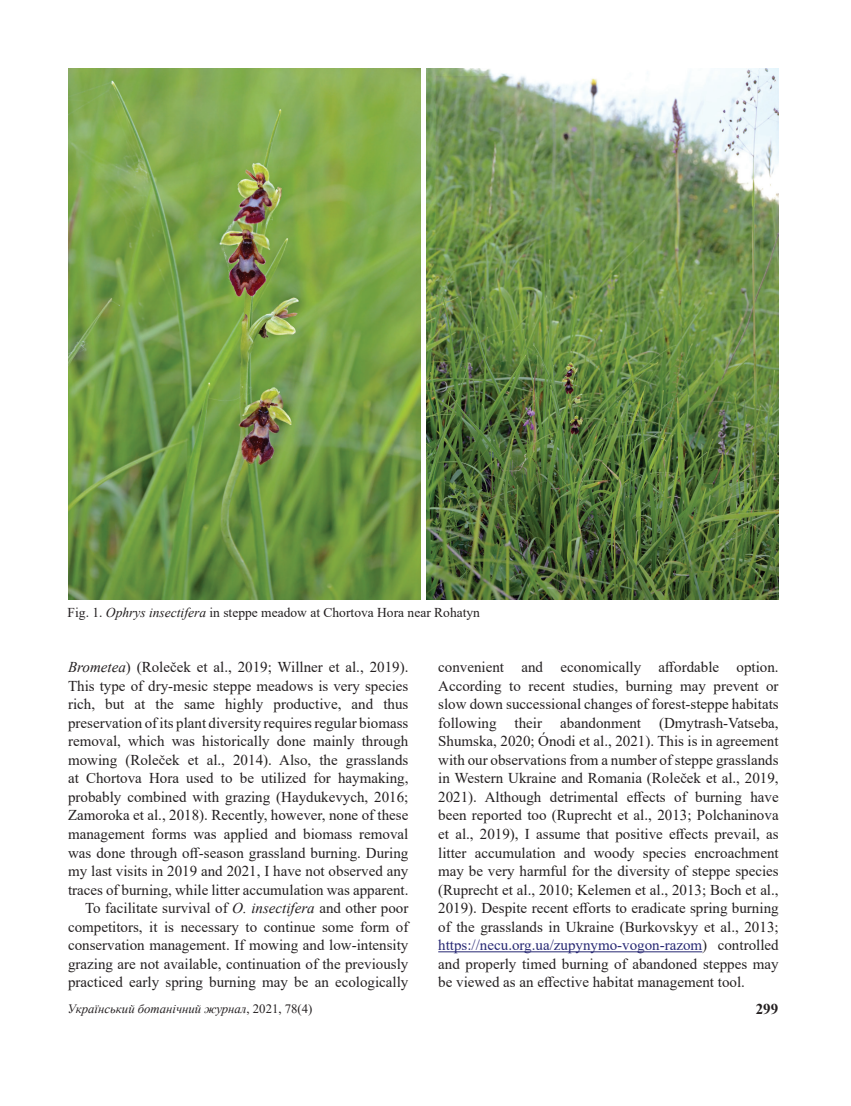
<style>
.page{position:relative;width:851px;height:1106px;background:#fff}
.page>*{position:absolute;margin:0;border:0;box-sizing:border-box;transform-origin:0 0}
.t1{font:15px/18.6px "Times New Roman";color:#231f20;text-align:right}
.t2{font:700 15px "Times New Roman";color:#231f20}
.t3{font:13.5px "Times New Roman";color:#231f20}
.t4{font:italic 12.75px "Times New Roman";color:#231f20}
.s1{font-style:italic}
.s2{color:#272873}
.s3{font-style:normal}
</style>
<div class="page">
<hr style="left:438px;top:951px;width:264px;height:1px;background:#272873">
<img style="left:68px;top:68px;width:352px;height:532px">
<img style="left:426px;top:68px;width:352px;height:532px">
<p class="t3" style="left:68px;top:603px;width:414px">Fig. 1. <span class="s1">Ophrys insectifera</span> in steppe meadow at Chortova Hora near Rohatyn</p>
<p class="t1" style="left:68px;top:657px;width:342px"><span class="s1">Brometea</span>) (Roleček et al., 2019; Willner et al., 2019).<br>This type of dry-mesic steppe meadows is very species rich, but at the same highly productive, and thus preservation of its plant diversity requires regular biomass removal, which was historically done mainly through mowing (Roleček et al., 2014). Also, the grasslands at Chortova Hora used to be utilized for haymaking, probably combined with grazing (Haydukevych, 2016; Zamoroka et al., 2018). Recently, however, none of these management forms was applied and biomass removal was done through off-season grassland burning. During my last visits in 2019 and 2021, I have not observed any traces of burning, while litter accumulation was apparent.<br>To facilitate survival of <span class="s1">O. insectifera</span> and other poor competitors, it is necessary to continue some form of conservation management. If mowing and low-intensity grazing are not available, continuation of the previously practiced early spring burning may be an ecologically</p>
<p class="t1" style="left:438px;top:657px;width:342px;text-align:justify">convenient and economically affordable option.<br>According to recent studies, burning may prevent or slow down successional changes of forest-steppe habitats following their abandonment (Dmytrash-Vatseba, Shumska, 2020; Ónodi et al., 2021). This is in agreement with our observations from a number of steppe grasslands in Western Ukraine and Romania (Roleček et al., 2019, 2021). Although detrimental effects of burning have been reported too (Ruprecht et al., 2013; Polchaninova et al., 2019), I assume that positive effects prevail, as litter accumulation and woody species encroachment may be very harmful for the diversity of steppe species (Ruprecht et al., 2010; Kelemen et al., 2013; Boch et al., 2019). Despite recent efforts to eradicate spring burning of the grasslands in Ukraine (Burkovskyy et al., 2013; <span class="s2">https://necu.org.ua/zupynymo-vogon-razom</span>) controlled and properly timed burning of abandoned steppes may be viewed as an effective habitat management tool.</p>
<p class="t4" style="left:68px;top:999px;width:246px">Український ботанічний журнал<span class="s3">, 2021, 78(4)</span></p>
<p class="t2" style="left:755px;top:998px;width:24px">299</p>
</div>
